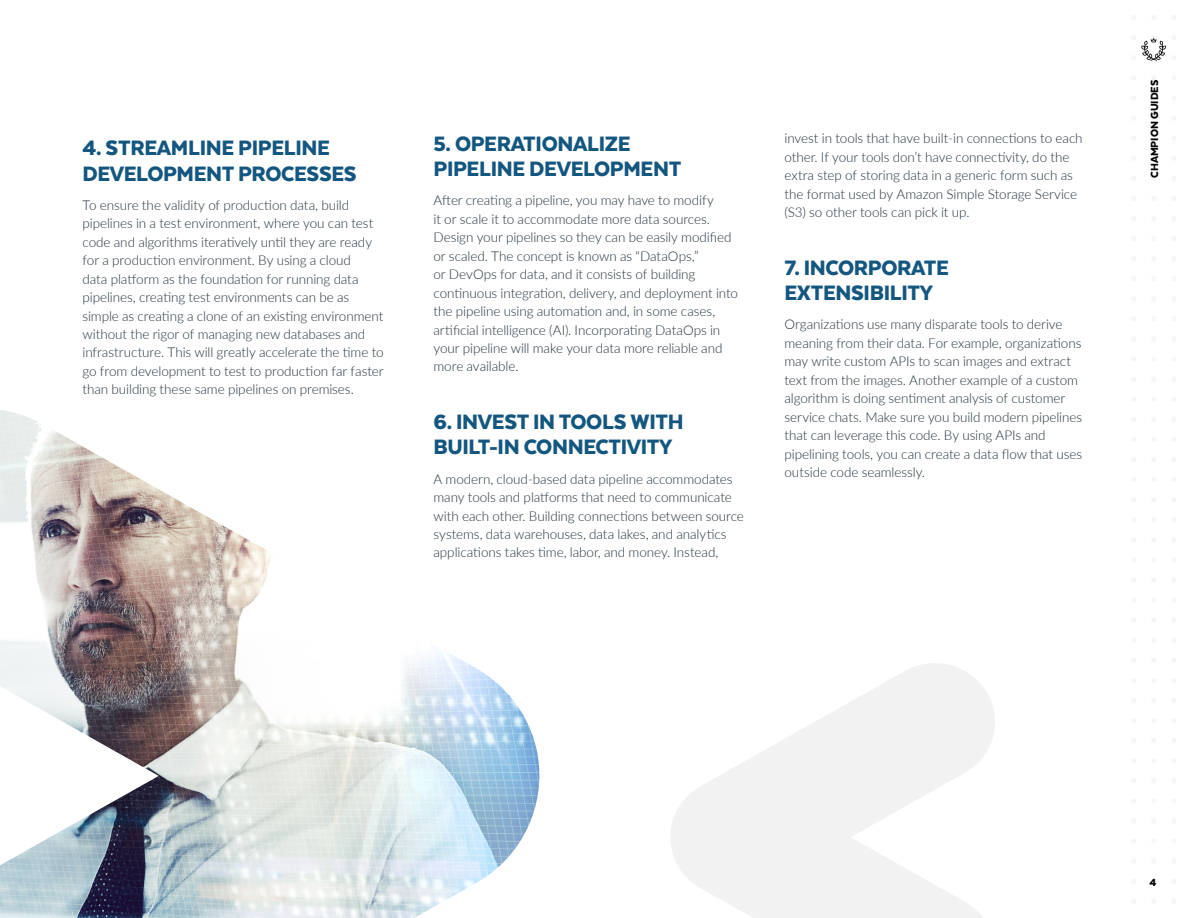
<style>
.page{position:relative;width:1188px;height:918px;background:#fff}
.page>*{position:absolute;margin:0;border:0;box-sizing:border-box;transform-origin:0 0}
.body_title{font:900 24px/25.5px "Texta";letter-spacing:-.015em;color:#13567f}
.body{font:300 13.5px/18.5px "Lato";letter-spacing:-.005em;color:#21313c}
.t1{font:900 12px "Texta";color:#040503}
</style>
<div class="page">
<img style="left:0;top:410px;width:540px;height:508px">
<svg style="left:671px;top:663px;width:324px;height:255px;fill:#f2f2f3"></svg>
<svg style="left:1141px;top:37px;width:25px;height:24px"></svg>
<p class="body_title" style="left:82px;top:135px;width:276px">4. STREAMLINE PIPELINE<br>DEVELOPMENT PROCESSES</p>
<p class="body" style="left:82px;top:195px;width:303px">To ensure the validity of production data, build pipelines in a test environment, where you can test code and algorithms iteratively until they are ready for a production environment. By using a cloud<br>data platform as the foundation for running data pipelines, creating test environments can be as simple as creating a clone of an existing environment without the rigor of managing new databases and infrastructure. This will greatly accelerate the time to go from development to test to production far faster than building these same pipelines on premises.</p>
<p class="body_title" style="left:434px;top:130px;width:249px">5. OPERATIONALIZE<br>PIPELINE DEVELOPMENT</p>
<p class="body" style="left:434px;top:191px;width:306px">After creating a pipeline, you may have to modify<br>it or scale it to accommodate more data sources.<br>Design your pipelines so they can be easily modified or scaled. The concept is known as “DataOps,”<br>or DevOps for data, and it consists of building continuous integration, delivery, and deployment into the pipeline using automation and, in some cases, artificial intelligence (AI). Incorporating DataOps in your pipeline will make your data more reliable and more available.</p>
<p class="body_title" style="left:434px;top:409px;width:252px">6. INVEST IN TOOLS WITH<br>BUILT-IN CONNECTIVITY</p>
<p class="body" style="left:434px;top:469px;width:312px">A modern, cloud-based data pipeline accommodates many tools and platforms that need to communicate with each other. Building connections between source systems, data warehouses, data lakes, and analytics applications takes time, labor, and money. Instead,</p>
<p class="body" style="left:784px;top:129px;width:300px">invest in tools that have built-in connections to each other. If your tools don’t have connectivity, do the extra step of storing data in a generic form such as the format used by Amazon Simple Storage Service (S3) so other tools can pick it up.</p>
<p class="body_title" style="left:784px;top:254px;width:166px">7. INCORPORATE<br>EXTENSIBILITY</p>
<p class="body" style="left:784px;top:315px;width:299px">Organizations use many disparate tools to derive meaning from their data. For example, organizations may write custom APIs to scan images and extract text from the images. Another example of a custom algorithm is doing sentiment analysis of customer service chats. Make sure you build modern pipelines that can leverage this code. By using APIs and pipelining tools, you can create a data flow that uses outside code seamlessly.</p>
<p class="t1" style="left:1148px;top:178px;width:100px;rotate:-90deg">CHAMPION GUIDES</p>
<p class="t1" style="left:1150px;top:876px;width:8px">4</p>
</div>
